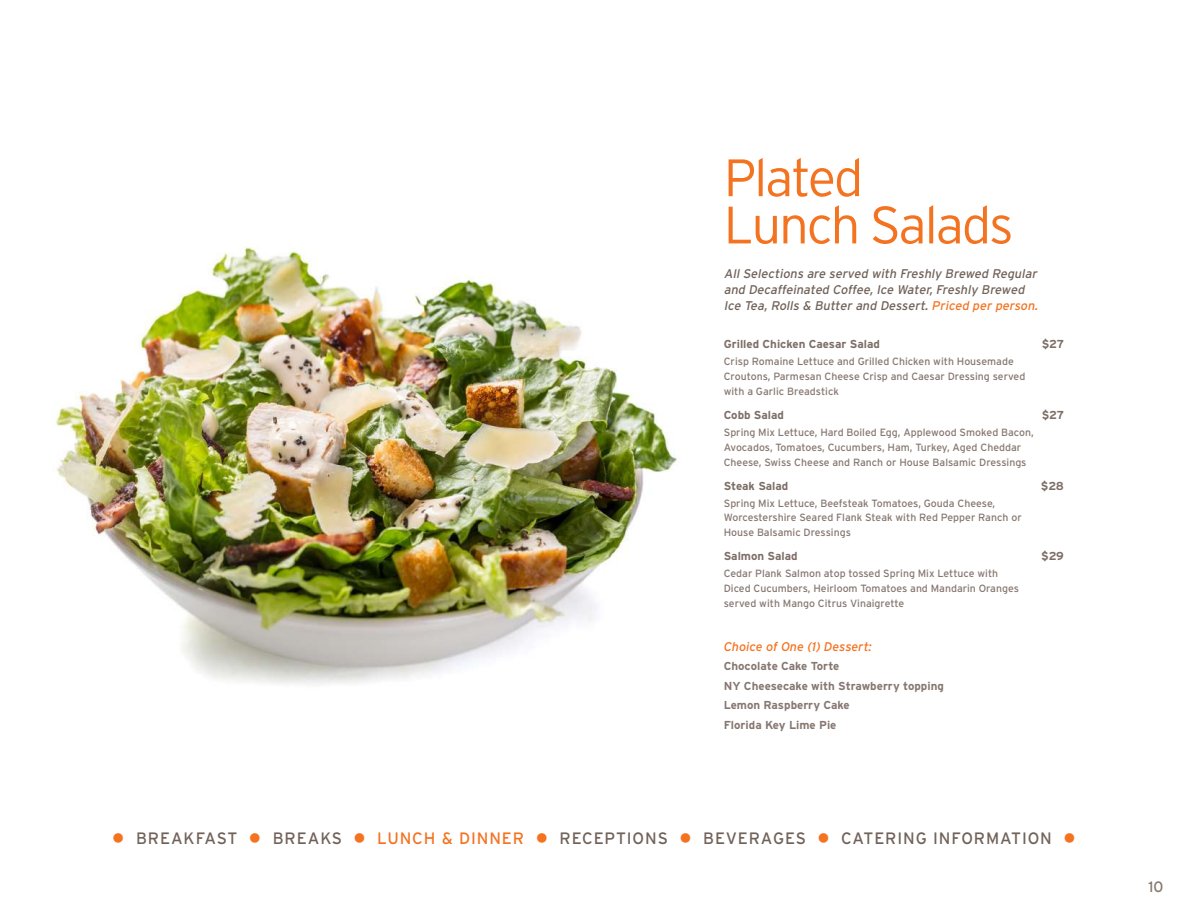
<style>
.page{position:relative;width:1188px;height:918px;background:#fff}
.page>*{position:absolute;margin:0;border:0;box-sizing:border-box;transform-origin:0 0}
.t1{font:300 52.5px/47.2px "Interstate";letter-spacing:-.04em;color:#f47321}
.t2{font:16.5px "Interstate";letter-spacing:.055em;color:#716259}
.t3{font:15px "Interstate";color:#867770}
.t4{font:italic 12.6px/15.8px "Interstate";color:#716259}
.t5{font:italic 12.6px "Interstate";color:#f47321}
.t6{font:700 11.55px/19.5px "Interstate";color:#867770}
.t7{font:700 11.55px "Interstate";color:#7d6e66}
.t8{font:10.5px/14.7px "Interstate";color:#867770}
.s1{color:#f47321}
</style>
<div class="page">
<img style="left:52px;top:246px;width:625px;height:438px">
<h1 class="t1" style="left:724px;top:154px;width:291px">Plated<br>Lunch Salads</h1>
<p class="t4" style="left:724px;top:266px;width:318px">All Selections are served with Freshly Brewed Regular and Decaffeinated Coffee, Ice Water, Freshly Brewed<br>Ice Tea, Rolls &amp; Butter and Dessert. <span class="s1">Priced per person.</span></p>
<p class="t7" style="left:724px;top:338px;width:158px">Grilled Chicken Caesar Salad</p>
<p class="t7" style="left:1042px;top:338px;width:24px">$27</p>
<p class="t8" style="left:724px;top:354px;width:303px">Crisp Romaine Lettuce and Grilled Chicken with Housemade<br>Croutons, Parmesan Cheese Crisp and Caesar Dressing served with a Garlic Breadstick</p>
<p class="t7" style="left:724px;top:409px;width:62px">Cobb Salad</p>
<p class="t7" style="left:1042px;top:409px;width:24px">$27</p>
<p class="t8" style="left:724px;top:425px;width:312px">Spring Mix Lettuce, Hard Boiled Egg, Applewood Smoked Bacon,<br>Avocados, Tomatoes, Cucumbers, Ham, Turkey, Aged Cheddar<br>Cheese, Swiss Cheese and Ranch or House Balsamic Dressings</p>
<p class="t7" style="left:724px;top:479px;width:66px">Steak Salad</p>
<p class="t7" style="left:1041px;top:479px;width:24px">$28</p>
<p class="t8" style="left:724px;top:496px;width:299px">Spring Mix Lettuce, Beefsteak Tomatoes, Gouda Cheese,<br>Worcestershire Seared Flank Steak with Red Pepper Ranch or<br>House Balsamic Dressings</p>
<p class="t7" style="left:724px;top:550px;width:75px">Salmon Salad</p>
<p class="t7" style="left:1041px;top:550px;width:24px">$29</p>
<p class="t8" style="left:724px;top:566px;width:297px">Cedar Plank Salmon atop tossed Spring Mix Lettuce with<br>Diced Cucumbers, Heirloom Tomatoes and Mandarin Oranges served with Mango Citrus Vinaigrette</p>
<p class="t5" style="left:724px;top:639px;width:150px">Choice of One (1) Dessert:</p>
<p class="t6" style="left:724px;top:656px;width:222px">Chocolate Cake Torte<br>NY Cheesecake with Strawberry topping<br>Lemon Raspberry Cake<br>Florida Key Lime Pie</p>
<h2 class="t2" style="left:112px;top:829px;width:965px"><span class="s1">●</span> BREAKFAST <span class="s1">●</span> BREAKS <span class="s1">● LUNCH &amp; DINNER</span> <span class="s1">●</span> RECEPTIONS <span class="s1">●</span> BEVERAGES <span class="s1">●</span> CATERING INFORMATION <span class="s1">●</span></h2>
<h3 class="t3" style="left:1148px;top:879px;width:17px">10</h3>
</div>
